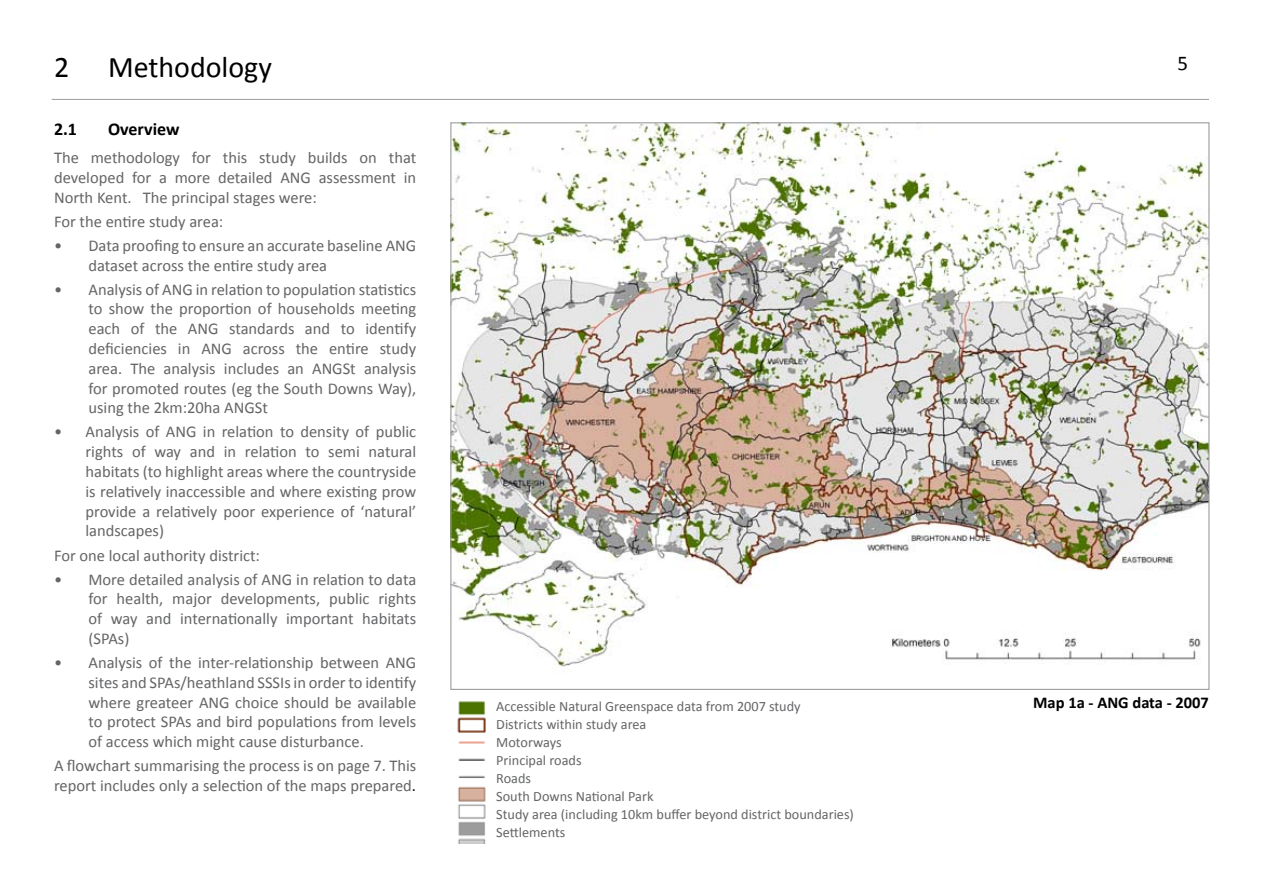
<style>
.page{position:relative;width:1263px;height:893px;background:#fff}
.page>*{position:absolute;margin:0;border:0;box-sizing:border-box;transform-origin:0 0}
.t1{font:30px "Calibri";color:#000}
.t2{font:21px "Calibri";color:#000}
.t3{font:700 18px "Calibri";color:#000}
.t4{font:16.5px/19.8px "Calibri";color:#646567;text-align:justify}
.t5{font:700 16.5px "Calibri";color:#000}
.t6{font:14.25px/18px "Calibri";color:#646567}
.s1{color:#000}
</style>
<div class="page">
<img style="left:452px;top:124px;width:755px;height:543px">
<img style="left:457px;top:701px;width:29px;height:142px">
<hr style="left:52px;top:99px;width:1157px;height:1px;background:#9c9d9f">
<h1 class="t1" style="left:54px;top:48px;width:17px">2</h1>
<h1 class="t1" style="left:108px;top:48px;width:165px">Methodology</h1>
<p class="t3" style="left:54px;top:118px;width:25px">2.1</p>
<p class="t3" style="left:108px;top:118px;width:73px">Overview</p>
<p class="t4" style="left:54px;top:147px;width:364px">The methodology for this study builds on that developed for a more detailed ANG assessment in North Kent. The principal stages were:</p>
<p class="t4" style="left:54px;top:210px;width:171px">For the entire study area:</p>
<p class="t4" style="left:89px;top:235px;width:329px;text-indent:-35px">• Data proofing to ensure an accurate baseline ANG dataset across the entire study area</p>
<p class="t4" style="left:89px;top:278px;width:329px;text-indent:-35px">• Analysis of ANG in relation to population statistics to show the proportion of households meeting each of the ANG standards and to identify deficiencies in ANG across the entire study area. The analysis includes an ANGSt analysis for promoted routes (eg the South Downs Way), using the 2km:20ha ANGSt</p>
<p class="t4" style="left:85px;top:421px;width:332px;text-indent:-31px">• Analysis of ANG in relation to density of public rights of way and in relation to semi natural habitats (to highlight areas where the countryside is relatively inaccessible and where existing prow provide a relatively poor experience of ‘natural’ landscapes)</p>
<p class="t4" style="left:54px;top:544px;width:208px">For one local authority district:</p>
<p class="t4" style="left:89px;top:568px;width:329px;text-indent:-35px">• More detailed analysis of ANG in relation to data for health, major developments, public rights of way and internationally important habitats (SPAs)</p>
<p class="t4" style="left:89px;top:652px;width:329px;text-indent:-35px">• Analysis of the inter-relationship between ANG sites and SPAs/heathland SSSIs in order to identify where greateer ANG choice should be available to protect SPAs and bird populations from levels of access which might cause disturbance.</p>
<p class="t4" style="left:54px;top:755px;width:364px">A flowchart summarising the process is on page 7. This report includes only a selection of the maps prepared<span class="s1">.</span></p>
<p class="t2" style="left:1177px;top:50px;width:12px">5</p>
<p class="t6" style="left:496px;top:696px;width:359px">Accessible Natural Greenspace data from 2007 study<br>Districts within study area<br>Motorways<br>Principal roads<br>Roads<br>South Downs National Park<br>Study area (including 10km buffer beyond district boundaries)<br>Settlements</p>
<p class="t5" style="left:1033px;top:693px;width:177px">Map 1a - ANG data - 2007</p>
</div>
